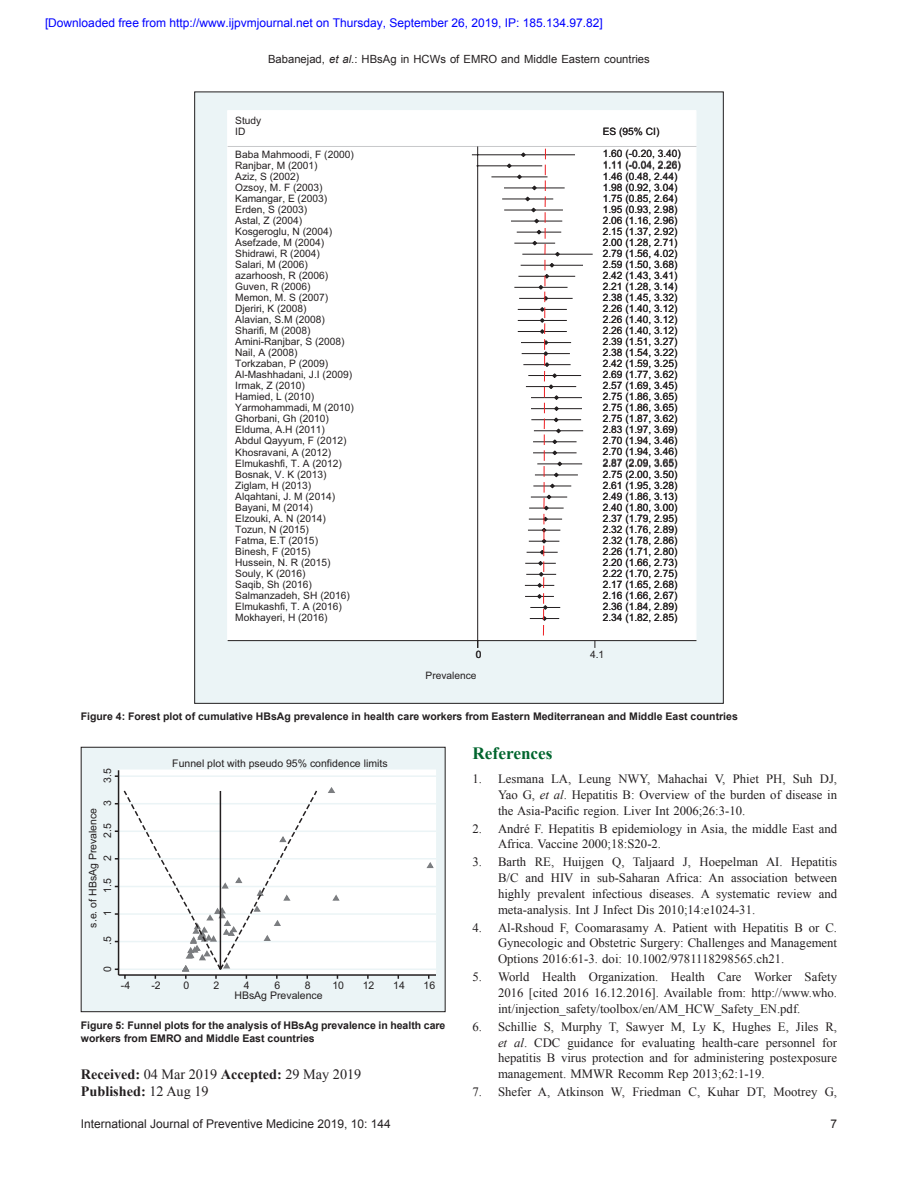
<style>
.page{position:relative;width:918px;height:1188px;background:#fff}
.page>*{position:absolute;margin:0;border:0;box-sizing:border-box;transform-origin:0 0}
.t1{font:700 17.25px "Times New Roman";color:#00652e}
.t2{font:700 14.25px/17.1px "Times New Roman";color:#231f20}
.t3{font:12.75px/15.8px "Times New Roman";color:#231f20;text-align:justify}
.t4{font:12px "Arial";color:#00f}
.t5{font:12px "Arial";color:#231f20}
.t6{font:11.25px "Arial";color:#231f20}
.t7{font:700 10.5px/13.6px "Arial";color:#231f20}
.t8{font:10.5px "Arial";color:#231f20}
.t9{font:10.2px/11.1px "Arial";color:#231f20}
.s1{font-style:italic}
.s2{font-weight:400}
</style>
<div class="page">
<div style="left:195px;top:92px;width:528px;height:611px;background:#ebf4f6"></div>
<div style="left:227px;top:110px;width:469px;height:530px;background:#fff"></div>
<hr style="left:228px;top:146px;width:468px;height:1px;background:#c7c8ca">
<hr style="left:477px;top:146px;width:1px;height:495px;background:#231f20">
<svg style="left:227px;top:149px;width:470px;height:499px"></svg>
<div style="left:82px;top:748px;width:363px;height:263px;background:#ebf4f6"></div>
<div style="left:118px;top:770px;width:318px;height:205px;background:#fff"></div>
<hr style="left:119px;top:969px;width:317px;height:1px;background:#ebf4f6">
<hr style="left:119px;top:941px;width:317px;height:1px;background:#ebf4f6">
<hr style="left:119px;top:913px;width:317px;height:2px;background:#ebf4f6">
<hr style="left:119px;top:886px;width:317px;height:1px;background:#ebf4f6">
<hr style="left:119px;top:858px;width:317px;height:2px;background:#ebf4f6">
<hr style="left:119px;top:831px;width:317px;height:1px;background:#ebf4f6">
<hr style="left:119px;top:803px;width:317px;height:1px;background:#ebf4f6">
<hr style="left:119px;top:775px;width:317px;height:2px;background:#ebf4f6">
<svg style="left:332px;top:894px;width:8px;height:7px"></svg>
<svg style="left:328px;top:787px;width:7px;height:6px"></svg>
<svg style="left:426px;top:861px;width:9px;height:8px"></svg>
<hr style="left:119px;top:974px;width:317px;height:2px;background:#231f20">
<svg style="left:114px;top:770px;width:205px;height:209px"></svg>
<div style="left:81px;top:747px;width:364px;height:265px;border:1px solid #231f20"></div>
<p class="t4" style="left:45px;top:16px;width:559px">[Downloaded free from http://www.ijpvmjournal.net on Thursday, September 26, 2019, IP: 185.134.97.82]</p>
<p class="t6" style="left:268px;top:51px;width:383px">Babanejad, <span class="s1">et al</span>.: HBsAg in HCWs of EMRO and Middle Eastern countries</p>
<p class="t9" style="left:235px;top:115px;width:28px">Study</p>
<p class="t9" style="left:235px;top:126px;width:12px">ID</p>
<p class="t9" style="left:235px;top:148px;width:120px">Baba Mahmoodi, F (2000)<br>Ranjbar, M (2001)<br>Aziz, S (2002)<br>Ozsoy, M. F (2003)<br>Kamangar, E (2003)<br>Erden, S (2003)<br>Astal, Z (2004)<br>Kosgeroglu, N (2004)<br>Asefzade, M (2004)<br>Shidrawi, R (2004)<br>Salari, M (2006) azarhoosh, R (2006)<br>Guven, R (2006)<br>Memon, M. S (2007)<br>Djeriri, K (2008)<br>Alavian, S.M (2008)<br>Sharifi, M (2008)<br>Amini-Ranjbar, S (2008)<br>Nail, A (2008)<br>Torkzaban, P (2009)<br>Al-Mashhadani, J.I (2009)<br>Irmak, Z (2010)<br>Hamied, L (2010)<br>Yarmohammadi, M (2010)<br>Ghorbani, Gh (2010)<br>Elduma, A.H (2011)<br>Abdul Qayyum, F (2012)<br>Khosravani, A (2012)<br>Elmukashfi, T. A (2012)<br>Bosnak, V. K (2013)<br>Ziglam, H (2013)<br>Alqahtani, J. M (2014)<br>Bayani, M (2014)<br>Elzouki, A. N (2014)<br>Tozun, N (2015)<br>Fatma, E.T (2015)<br>Binesh, F (2015)<br>Hussein, N. R (2015)<br>Souly, K (2016)<br>Saqib, Sh (2016)<br>Salmanzadeh, SH (2016)<br>Elmukashfi, T. A (2016)<br>Mokhayeri, H (2016)</p>
<p class="t9" style="left:603px;top:126px;width:58px">ES (95% CI)</p>
<p class="t9" style="left:603px;top:148px;width:80px">1.60 (-0.20, 3.40)<br>1.11 (-0.04, 2.26)<br>1.46 (0.48, 2.44)<br>1.98 (0.92, 3.04)<br>1.75 (0.85, 2.64)<br>1.95 (0.93, 2.98)<br>2.06 (1.16, 2.96)<br>2.15 (1.37, 2.92)<br>2.00 (1.28, 2.71)<br>2.79 (1.56, 4.02)<br>2.59 (1.50, 3.68)<br>2.42 (1.43, 3.41)<br>2.21 (1.28, 3.14)<br>2.38 (1.45, 3.32)<br>2.26 (1.40, 3.12)<br>2.26 (1.40, 3.12)<br>2.26 (1.40, 3.12)<br>2.39 (1.51, 3.27)<br>2.38 (1.54, 3.22)<br>2.42 (1.59, 3.25)<br>2.69 (1.77, 3.62)<br>2.57 (1.69, 3.45)<br>2.75 (1.86, 3.65)<br>2.75 (1.86, 3.65)<br>2.75 (1.87, 3.62)<br>2.83 (1.97, 3.69)<br>2.70 (1.94, 3.46)<br>2.70 (1.94, 3.46)<br>2.87 (2.09, 3.65)<br>2.75 (2.00, 3.50)<br>2.61 (1.95, 3.28)<br>2.49 (1.86, 3.13)<br>2.40 (1.80, 3.00)<br>2.37 (1.79, 2.95)<br>2.32 (1.76, 2.89)<br>2.32 (1.78, 2.86)<br>2.26 (1.71, 2.80)<br>2.20 (1.66, 2.73)<br>2.22 (1.70, 2.75)<br>2.17 (1.65, 2.68)<br>2.16 (1.66, 2.67)<br>2.36 (1.84, 2.89)<br>2.34 (1.82, 2.85)</p>
<p class="t9" style="left:476px;top:649px;width:7px">0</p>
<p class="t9" style="left:590px;top:649px;width:16px">4.1</p>
<p class="t9" style="left:426px;top:670px;width:53px">Prevalence</p>
<p class="t7" style="left:81px;top:710px;width:659px">Figure 4: Forest plot of cumulative HBsAg prevalence in health care workers from Eastern Mediterranean and Middle East countries</p>
<p class="t8" style="left:100px;top:783px;width:16px;rotate:-90deg">3.5</p>
<p class="t8" style="left:100px;top:806px;width:7px;rotate:-90deg">3</p>
<p class="t8" style="left:86px;top:928px;width:121px;rotate:-90deg">s.e. of HBsAg Prevalence</p>
<p class="t8" style="left:100px;top:838px;width:16px;rotate:-90deg">2.5</p>
<p class="t8" style="left:100px;top:861px;width:7px;rotate:-90deg">2</p>
<p class="t8" style="left:100px;top:893px;width:16px;rotate:-90deg">1.5</p>
<p class="t8" style="left:100px;top:916px;width:7px;rotate:-90deg">1</p>
<p class="t8" style="left:100px;top:945px;width:10px;rotate:-90deg">.5</p>
<p class="t8" style="left:100px;top:972px;width:7px;rotate:-90deg">0</p>
<p class="t8" style="left:172px;top:756px;width:217px">Funnel plot with pseudo 95% confidence limits</p>
<p class="t8" style="left:121px;top:978px;width:11px">-4</p>
<p class="t8" style="left:151px;top:978px;width:11px">-2</p>
<p class="t8" style="left:183px;top:978px;width:7px">0</p>
<p class="t8" style="left:214px;top:978px;width:7px">2</p>
<p class="t8" style="left:244px;top:978px;width:7px">4</p>
<p class="t8" style="left:274px;top:978px;width:7px">6</p>
<p class="t8" style="left:305px;top:978px;width:7px">8</p>
<p class="t8" style="left:332px;top:978px;width:13px">10</p>
<p class="t8" style="left:363px;top:978px;width:13px">12</p>
<p class="t8" style="left:393px;top:978px;width:13px">14</p>
<p class="t8" style="left:424px;top:978px;width:13px">16</p>
<p class="t8" style="left:234px;top:988px;width:90px">HBsAg Prevalence</p>
<p class="t7" style="left:81px;top:1018px;width:366px">Figure 5: Funnel plots for the analysis of HBsAg prevalence in health care workers from EMRO and Middle East countries</p>
<h2 class="t2" style="left:81px;top:1065px;width:282px">Received: <span class="s2">04 Mar 2019</span> Accepted: <span class="s2">29 May 2019<br></span>Published: <span class="s2">12 Aug 19</span></h2>
<h1 class="t1" style="left:472px;top:741px;width:82px">References</h1>
<p class="t3" style="left:498px;top:770px;width:341px;text-indent:-26px">1. Lesmana LA, Leung NWY, Mahachai V, Phiet PH, Suh DJ, Yao G, <span class="s1">et al</span>. Hepatitis B: Overview of the burden of disease in the Asia-Pacific region. Liver Int 2006;26:3‑10.</p>
<p class="t3" style="left:498px;top:820px;width:341px;text-indent:-26px">2. André F. Hepatitis B epidemiology in Asia, the middle East and<br>Africa. Vaccine 2000;18:S20‑2.</p>
<p class="t3" style="left:498px;top:854px;width:341px;text-indent:-26px">3. Barth RE, Huijgen Q, Taljaard J, Hoepelman AI. Hepatitis B/C and HIV in sub‑Saharan Africa: An association between highly prevalent infectious diseases. A systematic review and meta‑analysis. Int J Infect Dis 2010;14:e1024‑31.</p>
<p class="t3" style="left:498px;top:919px;width:341px;text-indent:-26px">4. Al-Rshoud F, Coomarasamy A. Patient with Hepatitis B or C.<br>Gynecologic and Obstetric Surgery: Challenges and Management Options 2016:61‑3. doi: 10.1002/9781118298565.ch21.</p>
<p class="t3" style="left:498px;top:969px;width:341px;text-indent:-26px">5. World Health Organization. Health Care Worker Safety 2016 [cited 2016 16.12.2016]. Available from: http://www.who. int/injection_safety/toolbox/en/AM_HCW_Safety_EN.pdf.</p>
<p class="t3" style="left:498px;top:1018px;width:341px;text-indent:-26px">6. Schillie S, Murphy T, Sawyer M, Ly K, Hughes E, Jiles R, <span class="s1">et al</span>. CDC guidance for evaluating health‑care personnel for hepatitis B virus protection and for administering postexposure management. MMWR Recomm Rep 2013;62:1‑19.</p>
<p class="t3" style="left:472px;top:1084px;width:366px">7. Shefer A, Atkinson W, Friedman C, Kuhar DT, Mootrey G,</p>
<p class="t5" style="left:81px;top:1116px;width:312px">International Journal of Preventive Medicine 2019, 10: 144</p>
<p class="t5" style="left:830px;top:1116px;width:8px">7</p>
</div>
